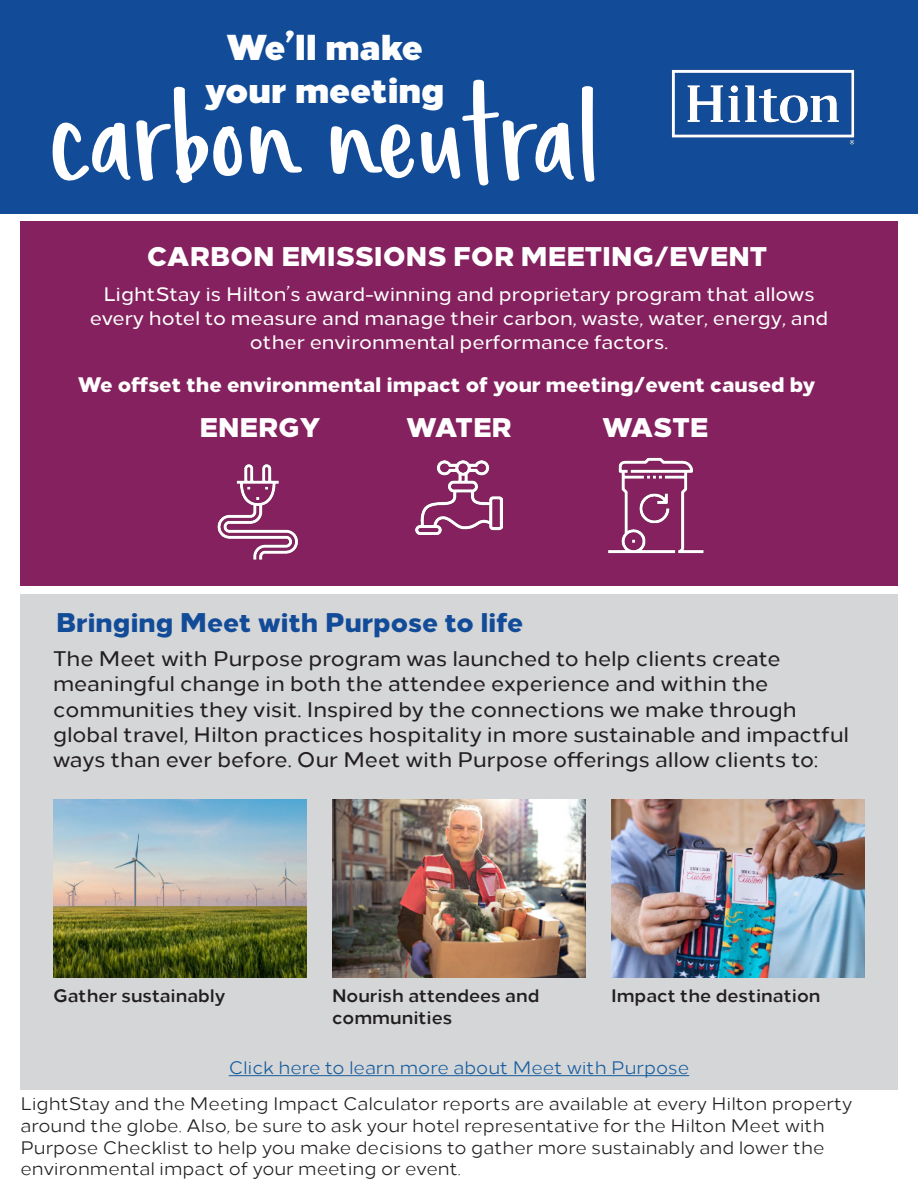
<style>
.page{position:relative;width:918px;height:1188px;background:#fff}
.page>*{position:absolute;margin:0;border:0;box-sizing:border-box;transform-origin:0 0}
.t1{font:195px "Simple Joys 2.0";color:#fff}
.t2{font:900 36px "Loew Two Zero";color:#fff}
.t3{font:800 27px "Loew Two Zero";color:#fff}
.t4{font:800 27px "Loew Two Zero";color:#124c98}
.t5{font:500 21px/25.2px "Loew";color:#231f20}
.t6{font:800 21px "Loew Two Zero";color:#fff}
.t7{font:500 19.5px/24px "Loew Two Zero";color:#fff;text-align:center}
.t8{font:18px/21.6px "Loew";color:#231f20}
.t9{font:700 18px/21.6px "Loew";color:#231f20}
.t10{font:18px "Loew";color:#175d9e}
</style>
<div class="page">
<div style="left:0;top:0;width:918px;height:214px;background:#124c98"></div>
<img style="left:671px;top:69px;width:184px;height:76px">
<div style="left:20px;top:221px;width:878px;height:364px;background:#84215e"></div>
<img style="left:608px;top:457px;width:96px;height:97px">
<img style="left:416px;top:460px;width:86px;height:74px">
<img style="left:217px;top:464px;width:81px;height:96px">
<div style="left:20px;top:594px;width:878px;height:495px;background:#d5d6d8"></div>
<img style="left:53px;top:799px;width:254px;height:178px">
<img style="left:332px;top:799px;width:254px;height:178px">
<img style="left:611px;top:799px;width:254px;height:178px">
<hr style="left:229px;top:1075px;width:460px;height:1px;background:#175d9e">
<p class="t2" style="left:226px;top:16px;width:198px">We’ll make</p>
<p class="t2" style="left:204px;top:59px;width:242px">your meeting</p>
<p class="t1" style="left:49px;top:52px;width:553px">carbon neutral</p>
<p class="t3" style="left:147px;top:233px;width:622px">CARBON EMISSIONS FOR MEETING/EVENT</p>
<p class="t7" style="left:90px;top:281px;width:740px">LightStay is Hilton’s award-winning and proprietary program that allows every hotel to measure and manage their carbon, waste, water, energy, and other environmental performance factors.</p>
<p class="t6" style="left:78px;top:367px;width:739px">We offset the environmental impact of your meeting/event caused by</p>
<p class="t3" style="left:200px;top:404px;width:123px">ENERGY</p>
<p class="t3" style="left:406px;top:404px;width:107px">WATER</p>
<p class="t3" style="left:602px;top:404px;width:108px">WASTE</p>
<p class="t4" style="left:56px;top:599px;width:469px">Bringing Meet with Purpose to life</p>
<p class="t5" style="left:53px;top:644px;width:798px">The Meet with Purpose program was launched to help clients create meaningful change in both the attendee experience and within the communities they visit. Inspired by the connections we make through global travel, Hilton practices hospitality in more sustainable and impactful ways than ever before. Our Meet with Purpose offerings allow clients to:</p>
<p class="t9" style="left:53px;top:983px;width:174px">Gather sustainably</p>
<p class="t9" style="left:332px;top:983px;width:209px">Nourish attendees and communities</p>
<p class="t9" style="left:611px;top:983px;width:211px">Impact the destination</p>
<p class="t10" style="left:229px;top:1054px;width:462px">Click here to learn more about Meet with Purpose</p>
<p class="t8" style="left:20px;top:1092px;width:833px">LightStay and the Meeting Impact Calculator reports are available at every Hilton property around the globe. Also, be sure to ask your hotel representative for the Hilton Meet with Purpose Checklist to help you make decisions to gather more sustainably and lower the environmental impact of your meeting or event.</p>
</div>
